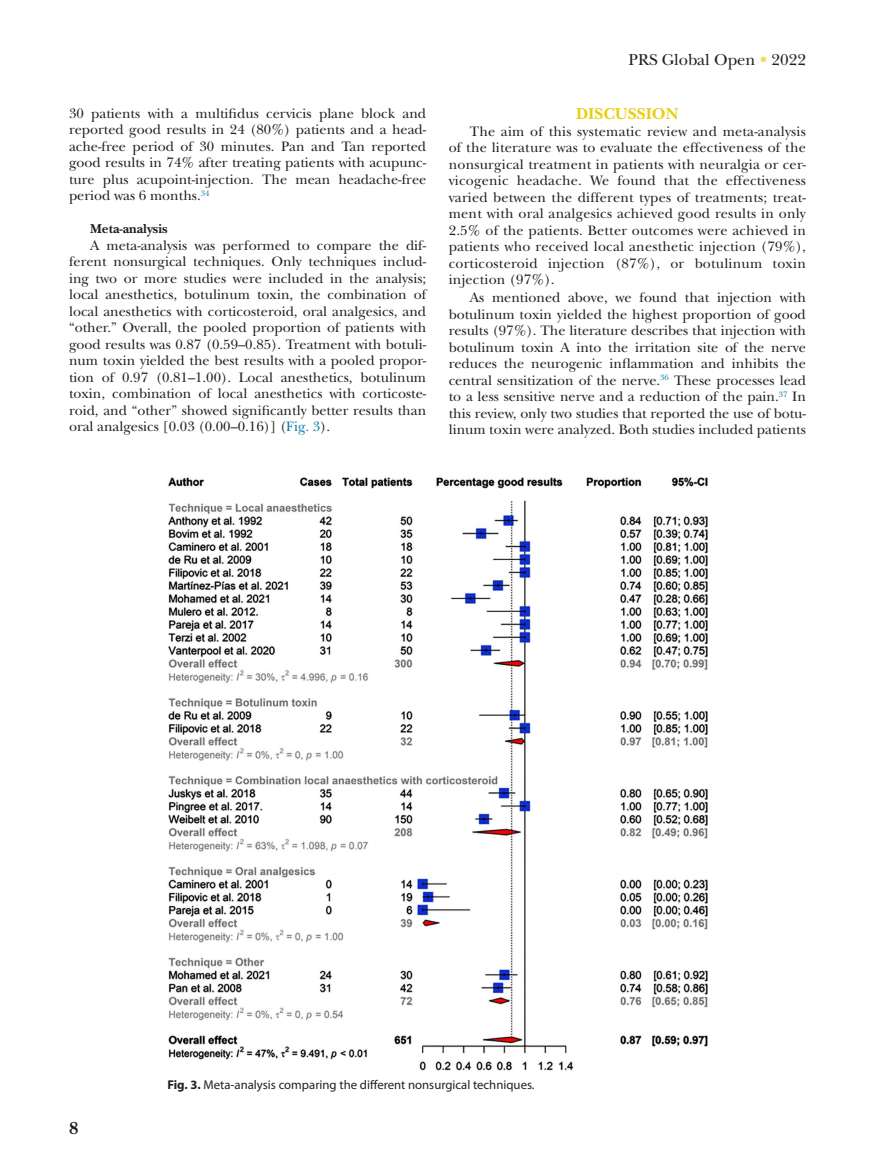
<style>
.page{position:relative;width:878px;height:1175px;background:#fff}
.page>*{position:absolute;margin:0;border:0;box-sizing:border-box;transform-origin:0 0}
.t1{font:700 18px "New Baskerville Std";color:#231f20}
.t2{font:16.5px "New Baskerville Std";color:#231f20}
.t3{font:700 16.5px "New Baskerville Std";color:#e9ce0e}
.t4{font:14.25px/16.5px "New Baskerville Std";color:#231f20;text-align:justify}
.t5{font:700 13.5px "New Baskerville Std";color:#231f20}
.t6{font:12.75px "Myriad Pro";color:#231f20}
.s1{color:#0f7eac}
.s2{color:#efdc68}
.s3{font-weight:700}
</style>
<div class="page">
<img style="left:167px;top:477px;width:540px;height:594px">
<p class="t4" style="left:69px;top:105px;width:359px">30 patients with a multifidus cervicis plane block and reported good results in 24 (80%) patients and a head&shy;ache-free period of 30 minutes. Pan and Tan reported good results in 74% after treating patients with acupunc&shy;ture plus acupoint-injection. The mean headache-free period was 6 months.<sup>34</sup></p>
<p class="t5" style="left:90px;top:221px;width:79px">Meta-analysis</p>
<p class="t4" style="left:69px;top:237px;width:359px;text-indent:21px">A meta-analysis was performed to compare the dif&shy;ferent nonsurgical techniques. Only techniques includ&shy;ing two or more studies were included in the analysis; local anesthetics, botulinum toxin, the combination of local anesthetics with corticosteroid, oral analgesics, and “other.” Overall, the pooled proportion of patients with good results was 0.87 (0.59–0.85). Treatment with botuli&shy;num toxin yielded the best results with a pooled propor&shy;tion of 0.97 (0.81–1.00). Local anesthetics, botulinum toxin, combination of local anesthetics with corticoste&shy;roid, and “other” showed significantly better results than oral analgesics [0.03 (0.00–0.16)] (<span class="s1">Fig. 3</span>).</p>
<p class="t2" style="left:628px;top:50px;width:179px">PRS Global Open <span class="s2">•</span> 2022</p>
<p class="t3" style="left:576px;top:104px;width:104px">DISCUSSION</p>
<p class="t4" style="left:448px;top:123px;width:359px;text-indent:21px">The aim of this systematic review and meta-analysis of the literature was to evaluate the effectiveness of the nonsurgical treatment in patients with neuralgia or cer&shy;vicogenic headache. We found that the effectiveness varied between the different types of treatments; treat&shy;ment with oral analgesics achieved good results in only 2.5% of the patients. Better outcomes were achieved in patients who received local anesthetic injection (79%), corticosteroid injection (87%), or botulinum toxin injection (97%).</p>
<p class="t4" style="left:448px;top:289px;width:359px;text-indent:21px">As mentioned above, we found that injection with botulinum toxin yielded the highest proportion of good results (97%). The literature describes that injection with botulinum toxin A into the irritation site of the nerve reduces the neurogenic inflammation and inhibits the central sensitization of the nerve.<sup>36</sup> These processes lead to a less sensitive nerve and a reduction of the pain.<sup>37</sup> In this review, only two studies that reported the use of botu&shy;linum toxin were analyzed. Both studies included patients</p>
<p class="t1" style="left:69px;top:1118px;width:11px">8</p>
<p class="t6" style="left:167px;top:1076px;width:369px"><span class="s3">Fig. 3.</span> Meta-analysis comparing the different nonsurgical techniques.</p>
</div>
